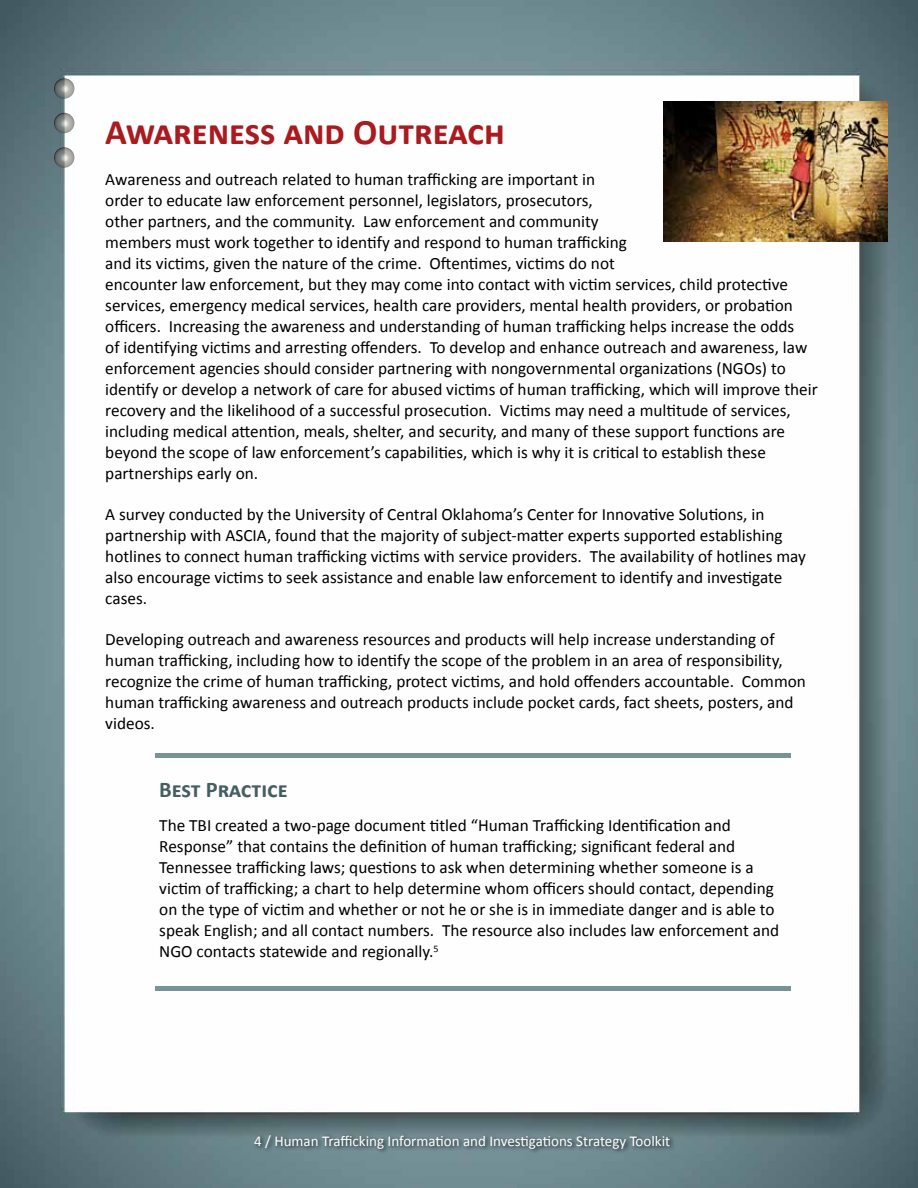
<style>
.page{position:relative;width:918px;height:1188px;background:#fff}
.page>*{position:absolute;margin:0;border:0;box-sizing:border-box;transform-origin:0 0}
.t1{font:700 36px "Calibri";color:#aa1a1e}
.t2{font:700 22.5px "Calibri";color:#455e63}
.t3{font:17.25px/21px "Calibri";color:#000}
.t4{font:15px "Calibri";color:#fff}
</style>
<div class="page">
<img style="left:0;top:0;width:918px;height:1188px">
<div style="left:253px;top:1132px;width:423px;height:23px;background:#000;opacity:.75"></div>
<hr style="left:155px;top:986px;width:635px;height:4px;background:#779397">
<hr style="left:155px;top:753px;width:635px;height:4px;background:#779397">
<img style="left:663px;top:102px;width:224px;height:139px">
<svg style="left:54px;top:78px;width:20px;height:21px"></svg>
<svg style="left:54px;top:147px;width:20px;height:21px"></svg>
<svg style="left:54px;top:113px;width:20px;height:20px"></svg>
<h1 class="t1" style="left:105px;top:109px;width:401px">Awareness and Outreach</h1>
<p class="t3" style="left:105px;top:169px;width:714px">Awareness and outreach related to human trafficking are important in<br>order to educate law enforcement personnel, legislators, prosecutors,<br>other partners, and the community. Law enforcement and community<br>members must work together to identify and respond to human trafficking<br>and its victims, given the nature of the crime. Oftentimes, victims do not<br>encounter law enforcement, but they may come into contact with victim services, child protective services, emergency medical services, health care providers, mental health providers, or probation officers. Increasing the awareness and understanding of human trafficking helps increase the odds<br>of identifying victims and arresting offenders. To develop and enhance outreach and awareness, law enforcement agencies should consider partnering with nongovernmental organizations (NGOs) to identify or develop a network of care for abused victims of human trafficking, which will improve their recovery and the likelihood of a successful prosecution. Victims may need a multitude of services, including medical attention, meals, shelter, and security, and many of these support functions are beyond the scope of law enforcement’s capabilities, which is why it is critical to establish these partnerships early on.</p>
<p class="t3" style="left:105px;top:504px;width:702px">A survey conducted by the University of Central Oklahoma’s Center for Innovative Solutions, in partnership with ASCIA, found that the majority of subject-matter experts supported establishing hotlines to connect human trafficking victims with service providers. The availability of hotlines may also encourage victims to seek assistance and enable law enforcement to identify and investigate cases.</p>
<p class="t3" style="left:105px;top:629px;width:702px">Developing outreach and awareness resources and products will help increase understanding of human trafficking, including how to identify the scope of the problem in an area of responsibility, recognize the crime of human trafficking, protect victims, and hold offenders accountable. Common human trafficking awareness and outreach products include pocket cards, fact sheets, posters, and videos.</p>
<h2 class="t2" style="left:159px;top:775px;width:130px">Best Practice</h2>
<p class="t3" style="left:159px;top:815px;width:621px">The TBI created a two-page document titled “Human Trafficking Identification and Response” that contains the definition of human trafficking; significant federal and Tennessee trafficking laws; questions to ask when determining whether someone is a victim of trafficking; a chart to help determine whom officers should contact, depending on the type of victim and whether or not he or she is in immediate danger and is able to speak English; and all contact numbers. The resource also includes law enforcement and NGO contacts statewide and regionally.<sup>5</sup></p>
<p class="t4" style="left:254px;top:1131px;width:417px">4 / Human Trafficking Information and Investigations Strategy Toolkit</p>
</div>
